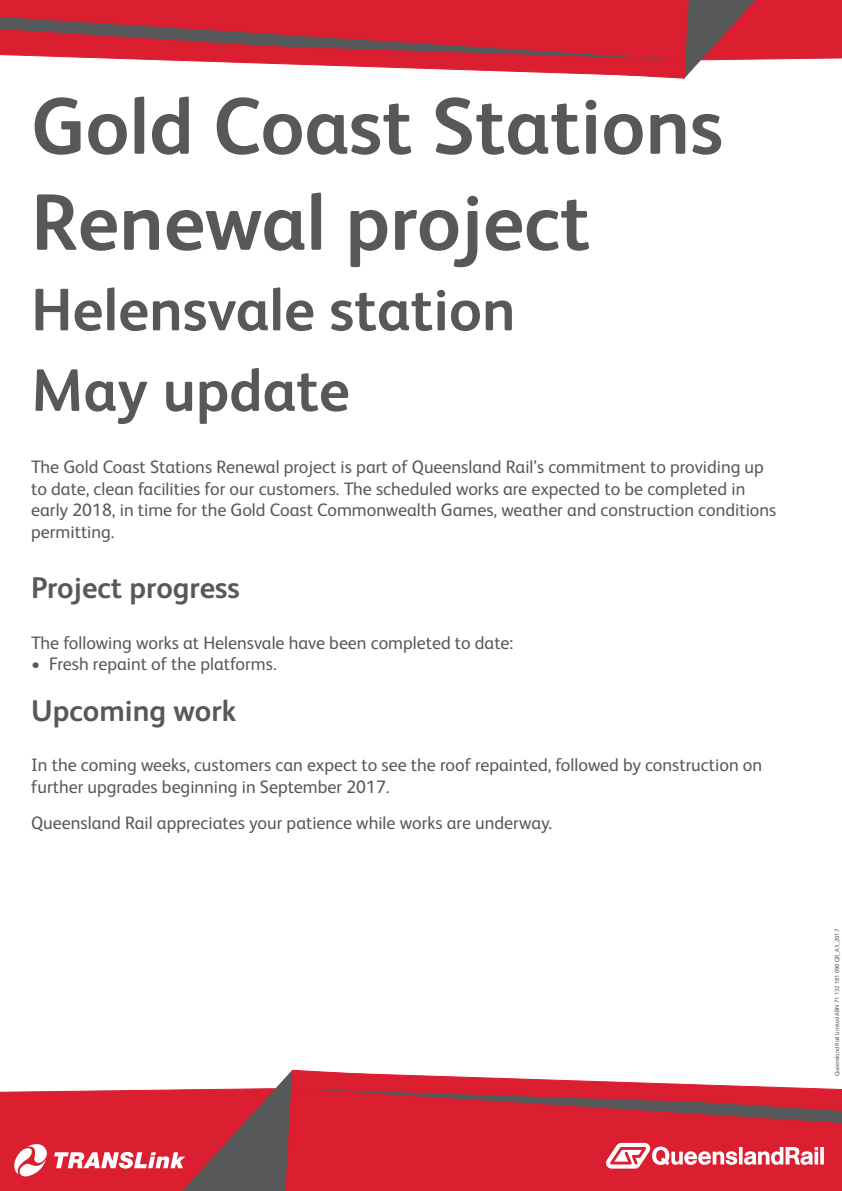
<style>
.page{position:relative;width:842px;height:1191px;background:#fff}
.page>*{position:absolute;margin:0;border:0;box-sizing:border-box;transform-origin:0 0}
.t1{font:700 80px/96px "FS Albert Pro";color:#57585a}
.t2{font:700 60px/80.5px "FS Albert Pro";color:#57585a}
.t3{font:700 30px "FS Albert Pro";color:#57585a}
.t4{font:18px/21.6px "FS Albert Pro";color:#57585a}
.t5{font:6px "FS Albert Pro";letter-spacing:-.01em;color:#57585a}
</style>
<div class="page">
<div style="left:0;top:1090px;width:76px;height:101px;background:#db1e30"></div>
<svg style="left:76px;top:1082px;width:205px;height:109px;fill:#db1e30"></svg>
<div style="left:281px;top:1069px;width:561px;height:122px;background:#db1e30"></div>
<svg style="left:291px;top:1070px;width:551px;height:66px"></svg>
<svg style="left:0;top:0;width:842px;height:79px"></svg>
<svg style="left:14px;top:1144px;width:171px;height:32px"></svg>
<svg style="left:606px;top:1142px;width:218px;height:26px"></svg>
<h1 class="t1" style="left:31px;top:74px;width:693px">Gold Coast Stations<br>Renewal project</h1>
<h2 class="t2" style="left:31px;top:266px;width:486px">Helensvale station<br>May update</h2>
<p class="t4" style="left:31px;top:455px;width:747px">The Gold Coast Stations Renewal project is part of Queensland Rail’s commitment to providing up to date, clean facilities for our customers. The scheduled works are expected to be completed in early 2018, in time for the Gold Coast Commonwealth Games, weather and construction conditions permitting.</p>
<h3 class="t3" style="left:31px;top:566px;width:210px">Project progress</h3>
<p class="t4" style="left:31px;top:630px;width:484px">The following works at Helensvale have been completed to date:</p>
<p class="t4" style="left:31px;top:652px;width:247px">• Fresh repaint of the platforms.</p>
<h3 class="t3" style="left:31px;top:689px;width:207px">Upcoming work</h3>
<p class="t4" style="left:31px;top:752px;width:732px">In the coming weeks, customers can expect to see the roof repainted, followed by construction on further upgrades beginning in September 2017.</p>
<p class="t4" style="left:31px;top:810px;width:522px">Queensland Rail appreciates your patience while works are underway.</p>
<p class="t5" style="left:833px;top:1076px;width:149px;rotate:-90deg">Queensland Rail Limited ABN 71 132 181 090 QR_A3_2017</p>
</div>
